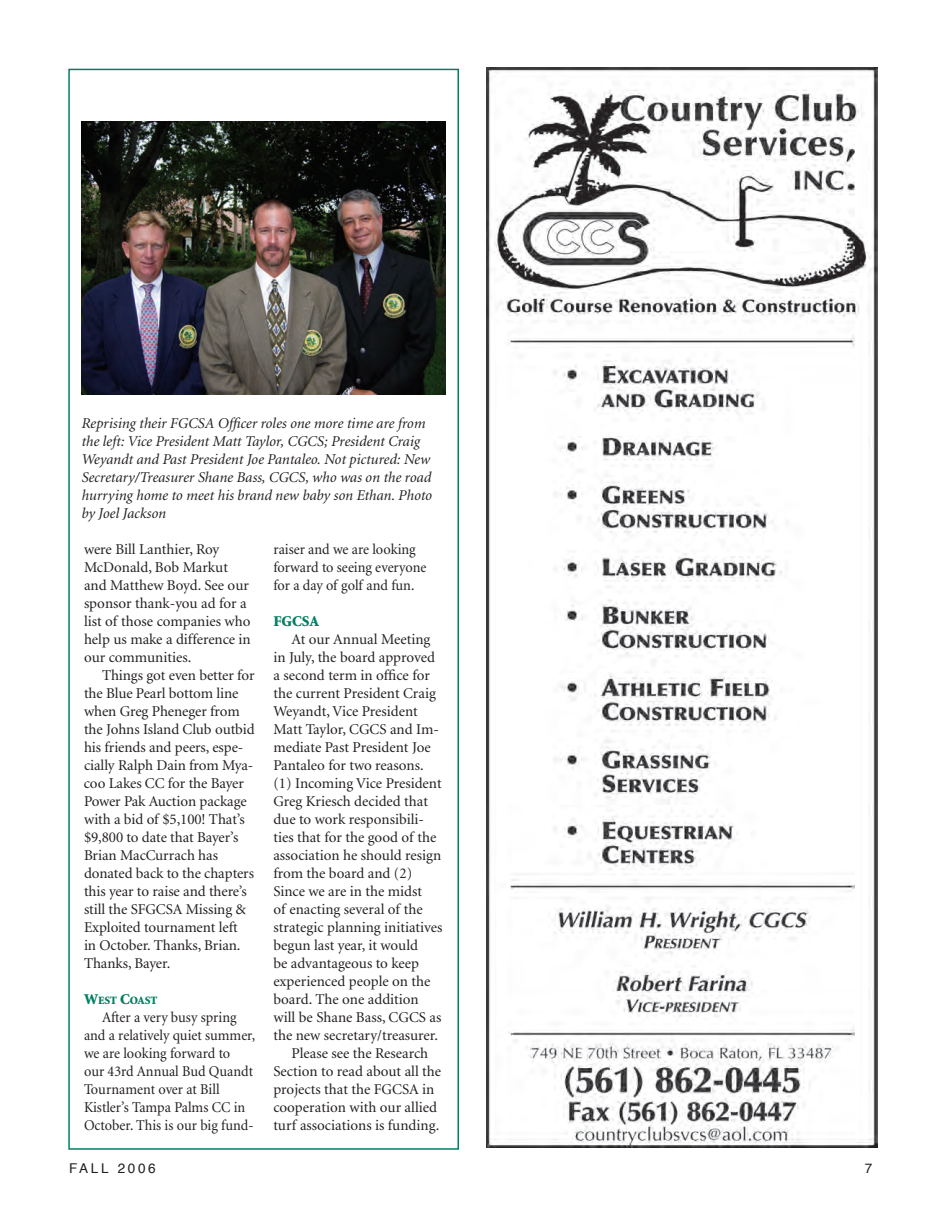
<style>
.page{position:relative;width:945px;height:1215px;background:#fff}
.page>*{position:absolute;margin:0;border:0;box-sizing:border-box;transform-origin:0 0}
.t1{font:15px/18px "Minion";color:#231f20}
.t2{font:italic 15px/18px "Minion";color:#231f20}
.t3{font:15px/18px "Minion";color:#231f20;scale:.95 1}
.t4{font:900 15px "Minion";color:#008062}
.t5{font:13.5px "Helvetica";letter-spacing:.2em;color:#231f20}
.t6{font:900 11.25px "Minion";color:#008062}
.s1{font-size:15px}
</style>
<div class="page">
<div style="left:68px;top:69px;width:391px;height:1081px;border:2px solid #008062"></div>
<img style="left:486px;top:68px;width:391px;height:1079px">
<img style="left:81px;top:122px;width:364px;height:273px">
<p class="t2" style="left:81px;top:414px;width:352px">Reprising their FGCSA Officer roles one more time are from the left: Vice President Matt Taylor, CGCS; President Craig Weyandt and Past President Joe Pantaleo. Not pictured: New Secretary/Treasurer Shane Bass, CGCS, who was on the road hurrying home to meet his brand new baby son Ethan. Photo by Joel Jackson</p>
<p class="t1" style="left:84px;top:540px;width:168px">were Bill Lanthier, Roy<br>McDonald, Bob Markut and Matthew Boyd. See our sponsor thank-you ad for a list of those companies who help us make a difference in our communities.</p>
<p class="t1" style="left:84px;top:666px;width:172px;text-indent:18px">Things got even better for the Blue Pearl bottom line when Greg Pheneger from the Johns Island Club outbid his friends and peers, espe&shy;cially Ralph Dain from Mya&shy;coo Lakes CC for the Bayer<br>Power Pak Auction package with a bid of $5,100! That’s $9,800 to date that Bayer’s<br>Brian MacCurrach has donated back to the chapters this year to raise and there’s still the SFGCSA Missing &amp;<br>Exploited tournament left<br>in October. Thanks, Brian.<br>Thanks, Bayer.</p>
<p class="t6" style="left:84px;top:994px;width:75px"><span class="s1">W</span>EST <span class="s1">C</span>OAST</p>
<p class="t3" style="left:84px;top:1008px;width:182px;text-indent:18px">After a very busy spring and a relatively quiet summer, we are looking forward to<br>our 43rd Annual Bud Quandt<br>Tournament over at Bill<br>Kistler’s Tampa Palms CC in<br>October. This is our big fund-</p>
<p class="t3" style="left:273px;top:540px;width:163px">raiser and we are looking forward to seeing everyone for a day of golf and fun.</p>
<p class="t4" style="left:273px;top:613px;width:47px">FGCSA</p>
<p class="t1" style="left:291px;top:630px;width:141px">At our Annual Meeting</p>
<p class="t1" style="left:273px;top:648px;width:163px">in July, the board approved</p>
<p class="t1" style="left:273px;top:666px;width:158px">a second term in office for</p>
<p class="t1" style="left:273px;top:684px;width:164px">the current President Craig</p>
<p class="t1" style="left:273px;top:702px;width:146px">Weyandt, Vice President</p>
<p class="t1" style="left:273px;top:720px;width:167px">Matt Taylor, CGCS and Im-</p>
<p class="t1" style="left:273px;top:738px;width:159px">mediate Past President Joe</p>
<p class="t1" style="left:273px;top:756px;width:152px">Pantaleo for two reasons.</p>
<p class="t1" style="left:273px;top:774px;width:170px">(1) Incoming Vice President</p>
<p class="t1" style="left:273px;top:792px;width:156px">Greg Kriesch decided that</p>
<p class="t1" style="left:273px;top:810px;width:152px">due to work responsibili-</p>
<p class="t1" style="left:273px;top:828px;width:165px">ties that for the good of the</p>
<p class="t1" style="left:273px;top:846px;width:169px">association he should resign</p>
<p class="t1" style="left:273px;top:864px;width:140px">from the board and (2)</p>
<p class="t1" style="left:273px;top:882px;width:150px">Since we are in the midst</p>
<p class="t1" style="left:273px;top:900px;width:151px">of enacting several of the</p>
<p class="t1" style="left:273px;top:918px;width:171px">strategic planning initiatives</p>
<p class="t1" style="left:273px;top:936px;width:146px">begun last year, it would</p>
<p class="t1" style="left:273px;top:954px;width:147px">be advantageous to keep</p>
<p class="t1" style="left:273px;top:972px;width:159px">experienced people on the</p>
<p class="t1" style="left:273px;top:990px;width:147px">board. The one addition</p>
<p class="t1" style="left:273px;top:1008px;width:169px">will be Shane Bass, CGCS as</p>
<p class="t1" style="left:273px;top:1026px;width:166px">the new secretary/treasurer.</p>
<p class="t1" style="left:291px;top:1044px;width:138px">Please see the Research</p>
<p class="t1" style="left:273px;top:1062px;width:169px">Section to read about all the</p>
<p class="t1" style="left:273px;top:1080px;width:163px">projects that the FGCSA in</p>
<p class="t1" style="left:273px;top:1098px;width:165px">cooperation with our allied</p>
<p class="t1" style="left:273px;top:1116px;width:167px">turf associations is funding.</p>
<p class="t5" style="left:69px;top:1157px;width:88px">FALL 2006</p>
<p class="t5" style="left:865px;top:1157px;width:9px">7</p>
</div>
